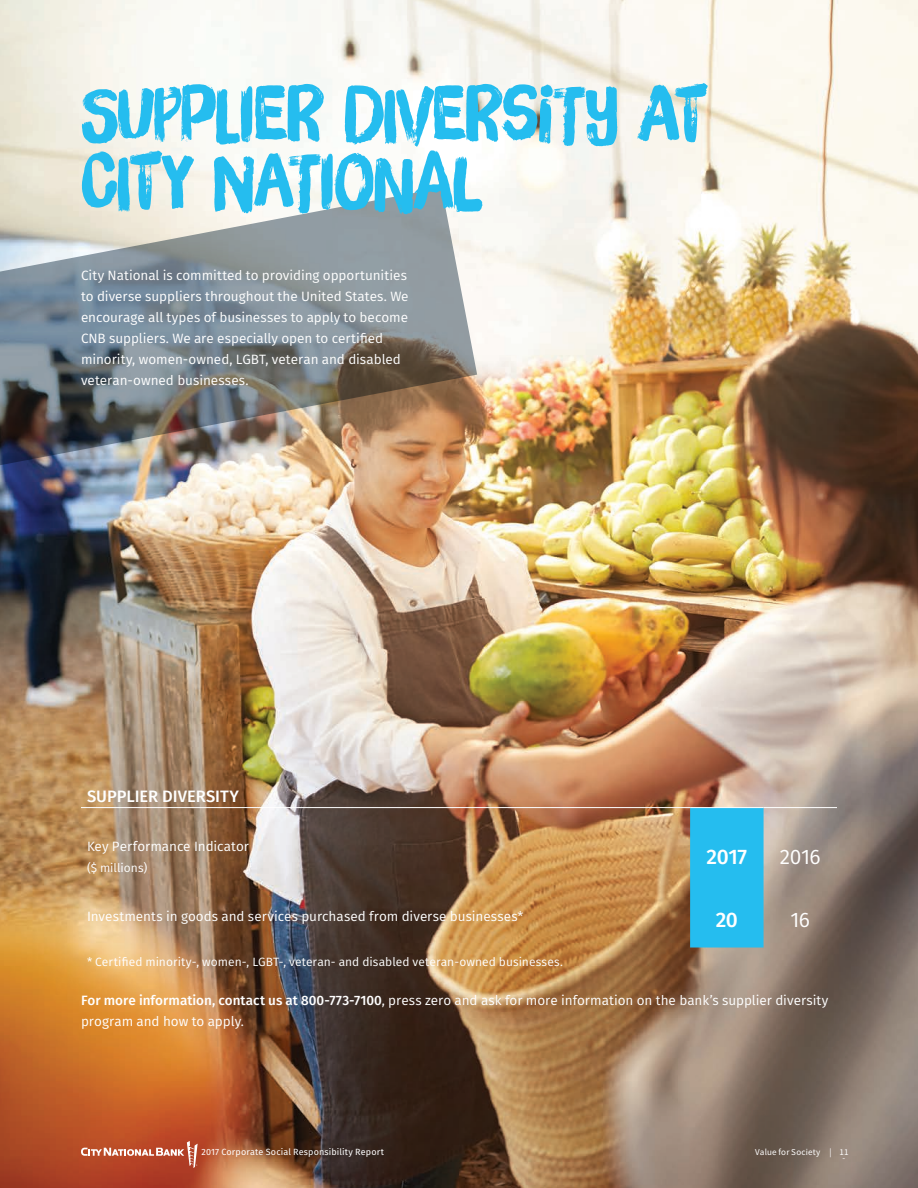
<style>
.page{position:relative;width:918px;height:1188px;background:#fff}
.page>*{position:absolute;margin:0;border:0;box-sizing:border-box;transform-origin:0 0}
.sidebar_heading{font:75px/67.5px "Brush Up";letter-spacing:-.015em;color:#25bdef}
.content{font:500 21px "Fira Sans";letter-spacing:-.02em;color:#fff}
.content-2{font:21px "Fira Sans";letter-spacing:-.02em;color:#fff}
.tables_heading{font:500 16.5px "Fira Sans";color:#fff}
.content-3{font:13.5px/21px "Fira Sans";color:#fff}
.content-4{font:12px "Fira Sans";letter-spacing:.005em;color:#fff}
.t1{font:9px "Fira Sans";letter-spacing:.015em;color:#fff}
.t2{font:9px "Source Sans Pro";letter-spacing:.02em;color:#fff}
.s1{font-weight:500}
</style>
<div class="page">
<img style="left:0;top:0;width:918px;height:1188px">
<img style="left:0;top:188px;width:477px;height:281px">
<div style="left:690px;top:808px;width:74px;height:140px;background:#25bdef"></div>
<hr style="left:81px;top:807px;width:609px;height:1px;background:#fff">
<hr style="left:690px;top:807px;width:74px;height:1px;background:#fff">
<hr style="left:764px;top:807px;width:73px;height:1px;background:#fff">
<svg style="left:81px;top:1141px;width:117px;height:27px;background:#c16248"></svg>
<p class="sidebar_heading" style="left:81px;top:80px;width:628px">SUPPLIER DIVERSITY AT<br>CITY NATIONAL</p>
<p class="content-3" style="left:81px;top:266px;width:329px">City National is committed to providing opportunities to diverse suppliers throughout the United States. We encourage all types of businesses to apply to become CNB suppliers. We are especially open to certified minority, women-owned, LGBT, veteran and disabled veteran-owned businesses.</p>
<p class="tables_heading" style="left:87px;top:784px;width:154px">SUPPLIER DIVERSITY</p>
<p class="content-3" style="left:87px;top:837px;width:163px">Key Performance Indicator</p>
<p class="content-4" style="left:87px;top:859px;width:62px">($ millions)</p>
<p class="content" style="left:707px;top:842px;width:42px">2017</p>
<p class="content-2" style="left:780px;top:842px;width:42px">2016</p>
<p class="content-3" style="left:87px;top:907px;width:438px">Investments in goods and services purchased from diverse businesses*</p>
<p class="content" style="left:716px;top:905px;width:24px">20</p>
<p class="content-2" style="left:790px;top:905px;width:21px">16</p>
<p class="content-4" style="left:87px;top:954px;width:477px">* Certified minority-, women-, LGBT-, veteran- and disabled veteran-owned businesses.</p>
<p class="content-3" style="left:81px;top:991px;width:749px"><span class="s1">For more information, contact us at 800-773-7100</span>, press zero and ask for more information on the bank’s supplier diversity program and how to apply.</p>
<p class="t2" style="left:755px;top:1147px;width:78px">Value for Society |</p>
<p class="t1" style="left:202px;top:1146px;width:184px">2017 Corporate Social Responsibility Report</p>
<p class="t2" style="left:840px;top:1147px;width:11px">11</p>
<p class="t2" style="left:843px;top:1153px;width:4px">-</p>
</div>
